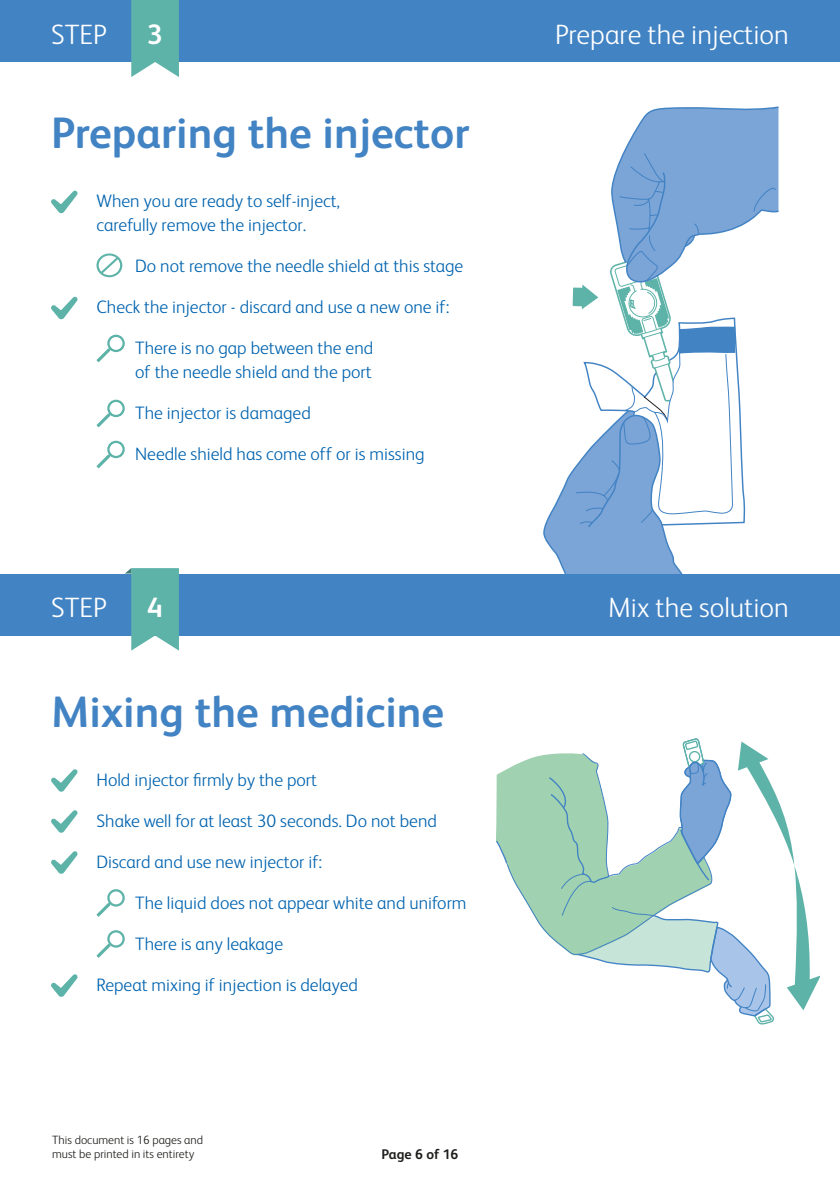
<style>
.page{position:relative;width:840px;height:1191px;background:#fff}
.page>*{position:absolute;margin:0;border:0;box-sizing:border-box;transform-origin:0 0}
.t1{font:700 44px "FS Albert";color:#4283c4}
.t2{font:300 28px "FS Albert";color:#fff}
.t3{font:700 28px "FS Albert";color:#fff}
.t4{font:300 18px/24px "FS Albert";color:#0063af}
.t5{font:700 14px "FS Albert";color:#1d1d1b}
.t6{font:300 12px/14.4px "FS Albert";color:#1d1d1b}
</style>
<div class="page">
<svg style="left:543px;top:106px;width:236px;height:467px"></svg>
<svg style="left:496px;top:738px;width:322px;height:287px"></svg>
<div style="left:0;top:0;width:839px;height:62px;background:#4283c4"></div>
<div style="left:0;top:573px;width:839px;height:62px;background:#4283c4"></div>
<svg style="left:125px;top:568px;width:54px;height:82px"></svg>
<svg style="left:131px;top:0;width:48px;height:77px;background:#6dbab1"></svg>
<svg style="left:51px;top:769px;width:27px;height:23px"></svg>
<svg style="left:51px;top:810px;width:27px;height:23px"></svg>
<svg style="left:51px;top:851px;width:27px;height:23px"></svg>
<svg style="left:96px;top:902px;width:14px;height:14px"></svg>
<svg style="left:106px;top:889px;width:19px;height:18px"></svg>
<svg style="left:96px;top:944px;width:14px;height:13px"></svg>
<svg style="left:106px;top:930px;width:19px;height:18px"></svg>
<svg style="left:51px;top:974px;width:27px;height:23px"></svg>
<svg style="left:51px;top:190px;width:27px;height:24px"></svg>
<svg style="left:96px;top:253px;width:26px;height:24px"></svg>
<svg style="left:51px;top:296px;width:27px;height:24px"></svg>
<svg style="left:96px;top:348px;width:14px;height:14px"></svg>
<svg style="left:106px;top:334px;width:19px;height:19px"></svg>
<svg style="left:96px;top:413px;width:14px;height:14px"></svg>
<svg style="left:106px;top:399px;width:19px;height:19px"></svg>
<svg style="left:96px;top:454px;width:14px;height:14px"></svg>
<svg style="left:106px;top:440px;width:19px;height:19px"></svg>
<h2 class="t2" style="left:51px;top:16px;width:57px">STEP</h2>
<h2 class="t2" style="left:555px;top:16px;width:235px">Prepare the injection</h2>
<h2 class="t3" style="left:147px;top:15px;width:17px">3</h2>
<h1 class="t1" style="left:51px;top:103px;width:420px">Preparing the injector</h1>
<p class="t4" style="left:96px;top:188px;width:245px">When you are ready to self-inject, carefully remove the injector.</p>
<p class="t4" style="left:135px;top:253px;width:329px">Do not remove the needle shield at this stage</p>
<p class="t4" style="left:96px;top:294px;width:354px">Check the injector - discard and use a new one if:</p>
<p class="t4" style="left:135px;top:335px;width:239px">There is no gap between the end of the needle shield and the port</p>
<p class="t4" style="left:135px;top:400px;width:177px">The injector is damaged</p>
<p class="t4" style="left:135px;top:441px;width:291px">Needle shield has come off or is missing</p>
<h2 class="t2" style="left:51px;top:589px;width:58px">STEP</h2>
<h2 class="t2" style="left:607px;top:589px;width:182px">Mix the solution</h2>
<h2 class="t3" style="left:147px;top:588px;width:17px">4</h2>
<h1 class="t1" style="left:51px;top:682px;width:394px">Mixing the medicine</h1>
<p class="t4" style="left:96px;top:766px;width:222px">Hold injector firmly by the port</p>
<p class="t4" style="left:96px;top:807px;width:342px">Shake well for at least 30 seconds. Do not bend</p>
<p class="t4" style="left:96px;top:848px;width:227px">Discard and use new injector if:</p>
<p class="t4" style="left:135px;top:889px;width:333px">The liquid does not appear white and uniform</p>
<p class="t4" style="left:135px;top:930px;width:149px">There is any leakage</p>
<p class="t4" style="left:96px;top:971px;width:263px">Repeat mixing if injection is delayed</p>
<p class="t6" style="left:52px;top:1131px;width:152px">This document is 16 pages and must be printed in its entirety</p>
<p class="t5" style="left:381px;top:1144px;width:78px">Page 6 of 16</p>
</div>
